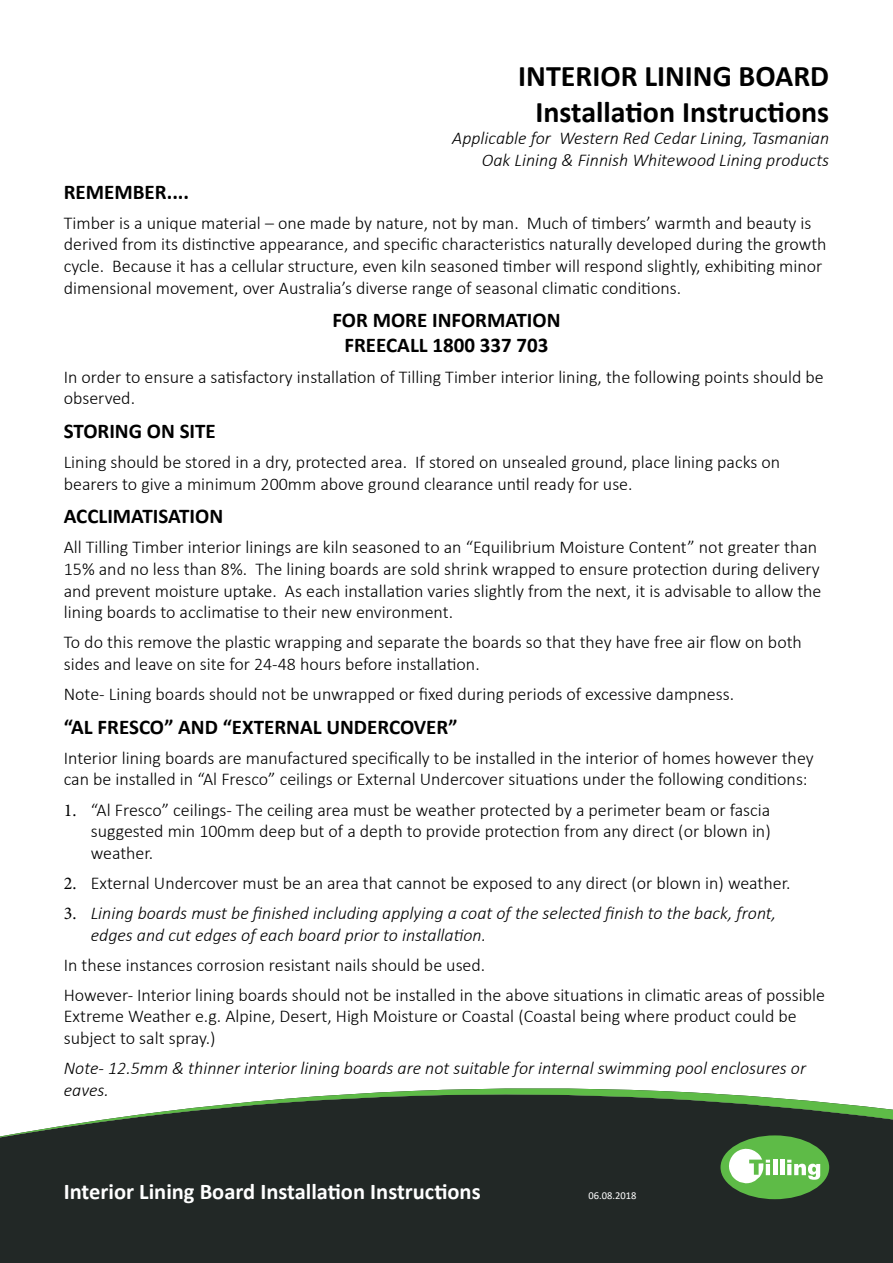
<style>
.page{position:relative;width:893px;height:1263px;background:#fff}
.page>*{position:absolute;margin:0;border:0;box-sizing:border-box;transform-origin:0 0}
.t1{font:700 30px/36px "Calibri";color:#000;text-align:center}
.t2{font:700 22.5px "Calibri";color:#fff}
.t3{font:700 21px/25.2px "Calibri";color:#000;text-align:center}
.t4{font:300 18px/21.6px "Calibri";color:#000}
.t5{font:italic 300 18px/21.6px "Calibri";color:#000}
.t6{font:10.5px "Calibri";color:#fff}
.s1{font-family:"Minion Pro";font-weight:400}
.s2{font-family:"Minion Pro";font-weight:400;font-style:normal}
</style>
<div class="page">
<div style="left:0;top:1137px;width:893px;height:126px;background:#222826"></div>
<svg style="left:0;top:1088px;width:893px;height:49px"></svg>
<div style="left:720px;top:1135px;width:109px;height:64px;background:#5ebb47;border-radius:50%"></div>
<hr style="left:773px;top:1160px;width:4px;height:15px;background:#fff">
<hr style="left:780px;top:1160px;width:4px;height:15px;background:#fff">
<svg style="left:787px;top:1160px;width:33px;height:20px"></svg>
<svg style="left:727px;top:1146px;width:43px;height:38px"></svg>
<h1 class="t1" style="left:518px;top:58px;width:312px">INTERIOR LINING BOARD<br>Installation Instructions</h1>
<p class="t5" style="left:452px;top:127px;width:378px;text-align:right">Applicable for Western Red Cedar Lining, Tasmanian<br>Oak Lining &amp; Finnish Whitewood Lining products</p>
<p class="t3" style="left:64px;top:179px;width:127px">REMEMBER....</p>
<p class="t4" style="left:64px;top:212px;width:764px">Timber is a unique material – one made by nature, not by man. Much of timbers’ warmth and beauty is derived from its distinctive appearance, and specific characteristics naturally developed during the growth cycle. Because it has a cellular structure, even kiln seasoned timber will respond slightly, exhibiting minor dimensional movement, over Australia’s diverse range of seasonal climatic conditions.</p>
<p class="t3" style="left:332px;top:307px;width:230px">FOR MORE INFORMATION<br>FREECALL 1800 337 703</p>
<p class="t4" style="left:64px;top:366px;width:761px">In order to ensure a satisfactory installation of Tilling Timber interior lining, the following points should be observed.</p>
<p class="t3" style="left:64px;top:418px;width:154px">STORING ON SITE</p>
<p class="t4" style="left:64px;top:451px;width:718px">Lining should be stored in a dry, protected area. If stored on unsealed ground, place lining packs on bearers to give a minimum 200mm above ground clearance until ready for use.</p>
<p class="t3" style="left:64px;top:503px;width:161px">ACCLIMATISATION</p>
<p class="t4" style="left:64px;top:536px;width:759px">All Tilling Timber interior linings are kiln seasoned to an “Equilibrium Moisture Content” not greater than 15% and no less than 8%. The lining boards are sold shrink wrapped to ensure protection during delivery and prevent moisture uptake. As each installation varies slightly from the next, it is advisable to allow the lining boards to acclimatise to their new environment.</p>
<p class="t4" style="left:64px;top:631px;width:740px">To do this remove the plastic wrapping and separate the boards so that they have free air flow on both sides and leave on site for 24-48 hours before installation.</p>
<p class="t4" style="left:64px;top:683px;width:672px">Note- Lining boards should not be unwrapped or fixed during periods of excessive dampness.</p>
<p class="t3" style="left:64px;top:714px;width:395px">“AL FRESCO” AND “EXTERNAL UNDERCOVER”</p>
<p class="t4" style="left:64px;top:747px;width:751px">Interior lining boards are manufactured specifically to be installed in the interior of homes however they can be installed in “Al Fresco” ceilings or External Undercover situations under the following conditions:</p>
<p class="t4" style="left:91px;top:798px;width:681px;text-align:justify;text-indent:-27px"><span class="s1">1.</span> “Al Fresco” ceilings- The ceiling area must be weather protected by a perimeter beam or fascia suggested min 100mm deep but of a depth to provide protection from any direct (or blown in) weather.</p>
<p class="t4" style="left:64px;top:872px;width:728px"><span class="s1">2.</span> External Undercover must be an area that cannot be exposed to any direct (or blown in) weather.</p>
<p class="t5" style="left:91px;top:902px;width:687px;text-indent:-27px"><span class="s2">3.</span> Lining boards must be finished including applying a coat of the selected finish to the back, front, edges and cut edges of each board prior to installation.</p>
<p class="t4" style="left:64px;top:949px;width:763px;line-height:30.2px">In these instances corrosion resistant nails should be used.<br>However- Interior lining boards should not be installed in the above situations in climatic areas of possible</p>
<p class="t4" style="left:64px;top:1005px;width:734px">Extreme Weather e.g. Alpine, Desert, High Moisture or Coastal (Coastal being where product could be subject to salt spray.)</p>
<p class="t5" style="left:64px;top:1057px;width:744px">Note- 12.5mm &amp; thinner interior lining boards are not suitable for internal swimming pool enclosures or eaves.</p>
<p class="t2" style="left:64px;top:1176px;width:418px">Interior Lining Board Installation Instructions</p>
<p class="t6" style="left:588px;top:1188px;width:49px">06.08.2018</p>
</div>
